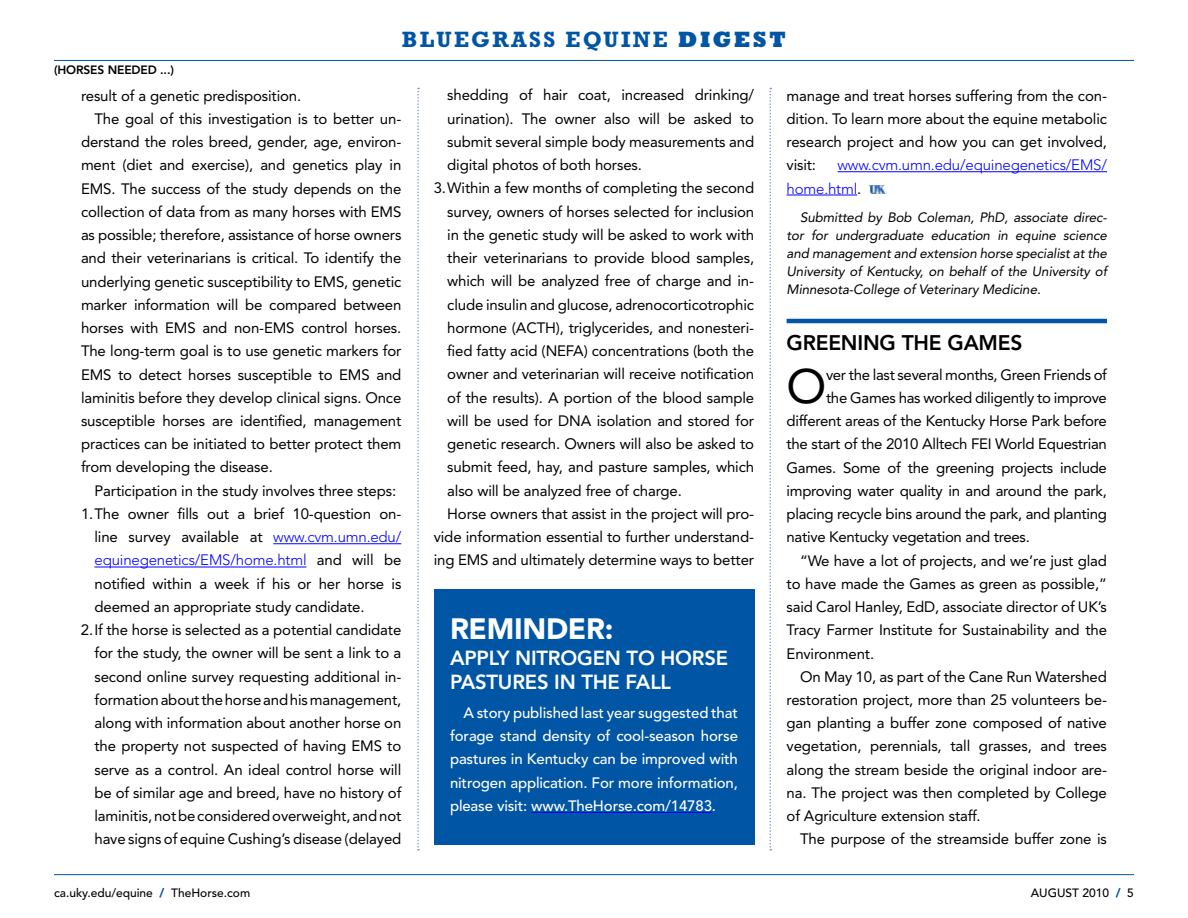
<style>
.page{position:relative;width:1188px;height:918px;background:#fff}
.page>*{position:absolute;margin:0;border:0;box-sizing:border-box;transform-origin:0 0}
.t1{font:47.85px "Avenir LT Std";color:#000}
.t2{font:900 29.25px "Avenir LT Std";letter-spacing:-.01em;color:#fff}
.t3{font:700 22.5px "Rockwell Std";letter-spacing:.1em;color:#0055a4}
.t4{font:800 21px "Avenir LT Std";color:#000}
.t5{font:800 20.25px "Avenir LT Std";letter-spacing:-.01em;color:#fff}
.t6{font:15px/23.2px "Avenir LT Std";letter-spacing:-.01em;color:#000;text-align:justify}
.t7{font:500 15px/23.2px "Avenir LT Std";letter-spacing:-.01em;color:#fff;text-align:justify}
.t8{font:300 15px/23.2px "Avenir LT Std";letter-spacing:-.01em;color:#00f}
.t9{font:italic 13.5px/18px "Avenir LT Std";letter-spacing:-.01em;color:#000;text-align:justify}
.t10{font:500 12px "Avenir LT Std";color:#000}
.t11{font:800 12px "Avenir LT Std";color:#000}
.s1{font-weight:800}
.s2{font-weight:300;color:#00f}
.s3{font-weight:400;color:#000}
.s4{font-weight:900;color:#0055a4}
</style>
<div class="page">
<hr style="left:54px;top:874px;width:1080px;height:1px;background:#0055a4">
<hr style="left:54px;top:60px;width:1080px;height:1px;background:#0055a4">
<hr style="left:273px;top:543px;width:128px;height:1px;background:#00f">
<hr style="left:94px;top:567px;width:212px;height:1px;background:#00f">
<hr style="left:838px;top:171px;width:269px;height:1px;background:#00f">
<hr style="left:787px;top:195px;width:70px;height:1px;background:#00f">
<img style="left:869px;top:185px;width:18px;height:8px">
<svg style="left:417px;top:88px;width:2px;height:762px"></svg>
<svg style="left:770px;top:88px;width:1px;height:762px"></svg>
<div style="left:434px;top:590px;width:320px;height:255px;background:#0055a4"></div>
<hr style="left:531px;top:812px;width:181px;height:1px;background:#00f">
<hr style="left:787px;top:319px;width:320px;height:4px;background:#0055a4">
<p class="t11" style="left:54px;top:63px;width:12px">(HORSES</p>
<p class="t11" style="left:108px;top:63px;width:9px">NEEDED</p>
<p class="t11" style="left:160px;top:63px;width:15px">...)</p>
<h3 class="t3" style="left:402px;top:26px;width:296px">BLUEGRASS EQUINE <span class="s1">digest</span></h3>
<p class="t6" style="left:81px;top:84px;width:222px">result of a genetic predisposition.</p>
<p class="t6" style="left:94px;top:107px;width:308px">The goal of this investigation is to better un-</p>
<p class="t6" style="left:81px;top:130px;width:322px">derstand the roles breed, gender, age, environ-</p>
<p class="t6" style="left:81px;top:154px;width:322px">ment (diet and exercise), and genetics play in</p>
<p class="t6" style="left:81px;top:177px;width:322px">EMS. The success of the study depends on the</p>
<p class="t6" style="left:81px;top:200px;width:322px">collection of data from as many horses with EMS</p>
<p class="t6" style="left:81px;top:223px;width:322px">as possible; therefore, assistance of horse owners</p>
<p class="t6" style="left:81px;top:247px;width:322px">and their veterinarians is critical. To identify the</p>
<p class="t6" style="left:81px;top:270px;width:322px">underlying genetic susceptibility to EMS, genetic</p>
<p class="t6" style="left:81px;top:293px;width:322px">marker information will be compared between</p>
<p class="t6" style="left:81px;top:316px;width:322px">horses with EMS and non-EMS control horses.</p>
<p class="t6" style="left:81px;top:340px;width:322px">The long-term goal is to use genetic markers for</p>
<p class="t6" style="left:81px;top:363px;width:322px">EMS to detect horses susceptible to EMS and</p>
<p class="t6" style="left:81px;top:386px;width:322px">laminitis before they develop clinical signs. Once</p>
<p class="t6" style="left:81px;top:409px;width:322px">susceptible horses are identified, management</p>
<p class="t6" style="left:81px;top:433px;width:322px">practices can be initiated to better protect them</p>
<p class="t6" style="left:81px;top:456px;width:193px">from developing the disease.</p>
<p class="t6" style="left:94px;top:479px;width:303px">Participation in the study involves three steps:</p>
<p class="t6" style="left:81px;top:502px;width:322px">1.The owner fills out a brief 10-question on-</p>
<p class="t6" style="left:94px;top:526px;width:308px">line survey available at <span class="s2">www.cvm.umn.edu/</span></p>
<p class="t8" style="left:94px;top:549px;width:308px">equinegenetics/EMS/home.html <span class="s3">and will be</span></p>
<p class="t6" style="left:94px;top:572px;width:308px">notified within a week if his or her horse is</p>
<p class="t6" style="left:94px;top:595px;width:272px">deemed an appropriate study candidate.</p>
<p class="t6" style="left:81px;top:619px;width:322px">2.If the horse is selected as a potential candidate</p>
<p class="t6" style="left:94px;top:642px;width:308px">for the study, the owner will be sent a link to a</p>
<p class="t6" style="left:94px;top:665px;width:308px">second online survey requesting additional in-</p>
<p class="t6" style="left:94px;top:688px;width:308px">formation about the horse and his management,</p>
<p class="t6" style="left:94px;top:712px;width:308px">along with information about another horse on</p>
<p class="t6" style="left:94px;top:735px;width:308px">the property not suspected of having EMS to</p>
<p class="t6" style="left:94px;top:758px;width:308px">serve as a control. An ideal control horse will</p>
<p class="t6" style="left:94px;top:781px;width:308px">be of similar age and breed, have no history of</p>
<p class="t6" style="left:94px;top:805px;width:308px">laminitis, not be considered overweight, and not</p>
<p class="t6" style="left:94px;top:828px;width:308px">have signs of equine Cushing’s disease (delayed</p>
<p class="t6" style="left:447px;top:84px;width:308px">shedding of hair coat, increased drinking/</p>
<p class="t6" style="left:447px;top:107px;width:308px">urination). The owner also will be asked to</p>
<p class="t6" style="left:447px;top:130px;width:308px">submit several simple body measurements and</p>
<p class="t6" style="left:447px;top:154px;width:196px">digital photos of both horses.</p>
<p class="t6" style="left:434px;top:177px;width:322px">3.Within a few months of completing the second</p>
<p class="t6" style="left:447px;top:200px;width:308px">survey, owners of horses selected for inclusion</p>
<p class="t6" style="left:447px;top:223px;width:308px">in the genetic study will be asked to work with</p>
<p class="t6" style="left:447px;top:247px;width:308px">their veterinarians to provide blood samples,</p>
<p class="t6" style="left:447px;top:270px;width:308px">which will be analyzed free of charge and in-</p>
<p class="t6" style="left:447px;top:293px;width:308px">clude insulin and glucose, adrenocorticotrophic</p>
<p class="t6" style="left:447px;top:316px;width:308px">hormone (ACTH), triglycerides, and nonesteri-</p>
<p class="t6" style="left:447px;top:340px;width:308px">fied fatty acid (NEFA) concentrations (both the</p>
<p class="t6" style="left:447px;top:363px;width:308px">owner and veterinarian will receive notification</p>
<p class="t6" style="left:447px;top:386px;width:308px">of the results). A portion of the blood sample</p>
<p class="t6" style="left:447px;top:409px;width:308px">will be used for DNA isolation and stored for</p>
<p class="t6" style="left:447px;top:433px;width:308px">genetic research. Owners will also be asked to</p>
<p class="t6" style="left:447px;top:456px;width:308px">submit feed, hay, and pasture samples, which</p>
<p class="t6" style="left:447px;top:479px;width:236px">also will be analyzed free of charge.</p>
<p class="t6" style="left:447px;top:502px;width:308px">Horse owners that assist in the project will pro-</p>
<p class="t6" style="left:434px;top:526px;width:322px">vide information essential to further understand-</p>
<p class="t6" style="left:434px;top:549px;width:322px">ing EMS and ultimately determine ways to better</p>
<h2 class="t2" style="left:450px;top:612px;width:165px">REMINDER:</h2>
<h3 class="t5" style="left:450px;top:646px;width:95px">APPLY NITROGEN</h3>
<h3 class="t5" style="left:627px;top:646px;width:63px">TO HORSE</h3>
<h3 class="t5" style="left:450px;top:670px;width:25px">PASTURES</h3>
<h3 class="t5" style="left:554px;top:670px;width:41px">IN THE</h3>
<h3 class="t5" style="left:626px;top:670px;width:23px">FALL</h3>
<p class="t7" style="left:450px;top:702px;width:290px;text-indent:14px">A story published last year suggested that forage stand density of cool-season horse pastures in Kentucky can be improved with nitrogen application. For more information, please visit: www.TheHorse.com/14783.</p>
<p class="t6" style="left:787px;top:84px;width:322px">manage and treat horses suffering from the con&shy;dition. To learn more about the equine metabolic research project and how you can get involved, visit:</p>
<p class="t8" style="left:787px;top:154px;width:322px;text-indent:51px">www.cvm.umn.edu/equinegenetics/EMS/ home.html<span class="s3">.</span></p>
<p class="t9" style="left:787px;top:209px;width:322px;text-indent:14px">Submitted by Bob Coleman, PhD, associate direc&shy;tor for undergraduate education in equine science and management and extension horse specialist at the University of Kentucky, on behalf of the University of Minnesota-College of Veterinary Medicine.</p>
<h3 class="t4" style="left:787px;top:331px;width:31px">GREENING</h3>
<h3 class="t4" style="left:902px;top:331px;width:14px">THE</h3>
<h3 class="t4" style="left:948px;top:331px;width:32px">GAMES</h3>
<h1 class="t1" style="left:787px;top:358px;width:41px">O</h1>
<p class="t6" style="left:826px;top:363px;width:282px">ver the last several months, Green Friends of</p>
<p class="t6" style="left:826px;top:386px;width:282px">the Games has worked diligently to improve</p>
<p class="t6" style="left:787px;top:409px;width:322px">different areas of the Kentucky Horse Park before</p>
<p class="t6" style="left:787px;top:433px;width:322px">the start of the 2010 Alltech FEI World Equestrian</p>
<p class="t6" style="left:787px;top:456px;width:322px">Games. Some of the greening projects include</p>
<p class="t6" style="left:787px;top:479px;width:322px">improving water quality in and around the park,</p>
<p class="t6" style="left:787px;top:502px;width:322px">placing recycle bins around the park, and planting</p>
<p class="t6" style="left:787px;top:526px;width:245px">native Kentucky vegetation and trees.</p>
<p class="t6" style="left:800px;top:549px;width:308px">“We have a lot of projects, and we’re just glad</p>
<p class="t6" style="left:787px;top:572px;width:322px">to have made the Games as green as possible,”</p>
<p class="t6" style="left:787px;top:595px;width:322px">said Carol Hanley, EdD, associate director of UK’s</p>
<p class="t6" style="left:787px;top:619px;width:322px">Tracy Farmer Institute for Sustainability and the</p>
<p class="t6" style="left:787px;top:642px;width:89px">Environment.</p>
<p class="t6" style="left:800px;top:665px;width:308px">On May 10, as part of the Cane Run Watershed</p>
<p class="t6" style="left:787px;top:688px;width:322px">restoration project, more than 25 volunteers be-</p>
<p class="t6" style="left:787px;top:712px;width:322px">gan planting a buffer zone composed of native</p>
<p class="t6" style="left:787px;top:735px;width:322px">vegetation, perennials, tall grasses, and trees</p>
<p class="t6" style="left:787px;top:758px;width:322px">along the stream beside the original indoor are-</p>
<p class="t6" style="left:787px;top:781px;width:322px">na. The project was then completed by College</p>
<p class="t6" style="left:787px;top:805px;width:196px">of Agriculture extension staff.</p>
<p class="t6" style="left:800px;top:828px;width:308px">The purpose of the streamside buffer zone is</p>
<p class="t10" style="left:54px;top:886px;width:198px">ca.uky.edu/equine <span class="s4">/</span> TheHorse.com</p>
<p class="t10" style="left:1031px;top:886px;width:105px">AUGUST 2010 <span class="s4">/</span> 5</p>
</div>
